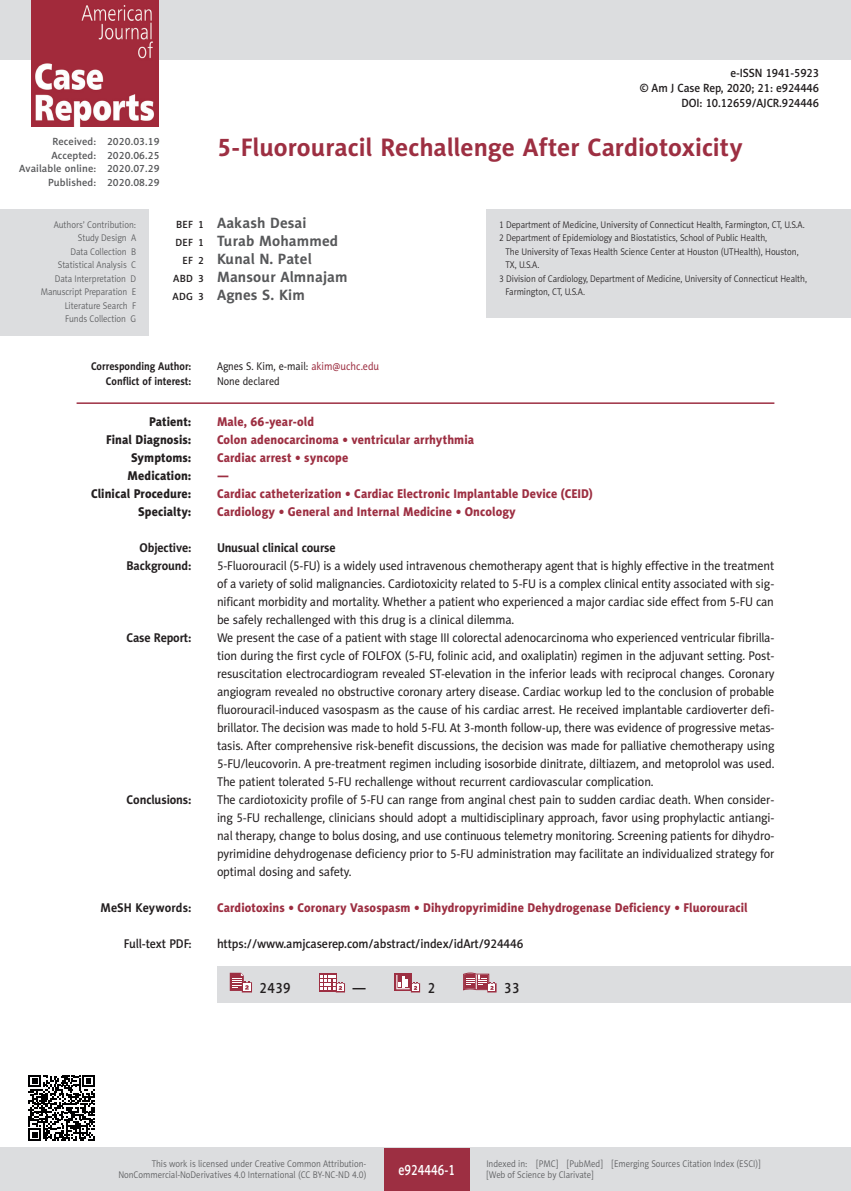
<style>
.page{position:relative;width:851px;height:1191px;background:#fff}
.page>*{position:absolute;margin:0;border:0;box-sizing:border-box;transform-origin:0 0}
.AJCR_Tytul{font:700 25.5px "Naomi Sans EFN";color:#9d2f42}
.AJCR_Autorzy{font:700 15px "Naomi Sans EFN";letter-spacing:.01em;color:#57585a}
.AJCR_e-PAGINA{font:15px "Naomi Sans EFN Medium";color:#fff;scale:.8 1}
.AJCR_dane{font:15px "Naomi Sans EFN Medium";letter-spacing:.03em;color:#231f20;scale:.9 1}
.AJCR_Summary_body{font:12.75px/18px "Naomi Sans EFN";letter-spacing:-.01em;color:#231f20;text-align:justify;scale:.95 1}
.AJCR_keywords{font:12.75px "Naomi Sans EFN Heavy";letter-spacing:.005em;color:#9d2f42;scale:.95 1}
.AJCR_keywords-2{font:12.75px "Naomi Sans EFN Heavy";letter-spacing:.005em;color:#231f20;scale:.95 1}
.AJCR_full_text_pdf{font:12.75px "Naomi Sans EFN Medium";letter-spacing:-.01em;color:#231f20;scale:.95 1}
.AJCR_Summary_body-2{font:700 12.75px "Naomi Sans EFN";letter-spacing:-.01em;color:#231f20;scale:.95 1}
.AJCR_keywords-3{font:700 12.75px "Naomi Sans EFN";letter-spacing:.005em;color:#231f20;scale:.95 1}
.AJCR_full_text_pdf-2{font:12px "Naomi Sans EFN Medium";letter-spacing:-.01em;color:#231f20;scale:.95 1}
.AJCR_Adres{font:11.25px "Naomi Sans EFN";color:#231f20;scale:.9 1}
.AJCR_Adres-2{font:700 11.25px "Naomi Sans EFN";color:#231f20;scale:.9 1}
.t1{font:10.5px "Naomi Sans EFN Medium";letter-spacing:.01em;color:#57585a}
.t2{font:9.75px/11.2px "Naomi Sans EFN Light";color:#57585a;scale:.9 1}
.AJCR_Afiliacja{font:9.75px/13.5px "Naomi Sans EFN Light";color:#231f20;scale:.9 1}
.s1{font-family:"Naomi Sans EFN Medium";font-weight:400;font-size:10.5px;color:#231f20}
.s2{color:#9d2f42}
</style>
<div class="page">
<div style="left:217px;top:966px;width:633px;height:36px;background:#dcdddf"></div>
<svg style="left:230px;top:972px;width:22px;height:20px"></svg>
<div style="left:319px;top:973px;width:17px;height:18px;background:#9d2f42"></div>
<svg style="left:320px;top:974px;width:25px;height:18px"></svg>
<div style="left:394px;top:973px;width:18px;height:18px;background:#9d2f42"></div>
<svg style="left:396px;top:975px;width:24px;height:17px"></svg>
<svg style="left:463px;top:972px;width:33px;height:20px"></svg>
<hr style="left:77px;top:402px;width:697px;height:2px;background:#9d2f42">
<div style="left:0;top:210px;width:149px;height:126px;background:#dcdddf"></div>
<div style="left:486px;top:210px;width:364px;height:108px;background:#dcdddf"></div>
<svg style="left:28px;top:1075px;width:67px;height:66px"></svg>
<div style="left:0;top:0;width:850px;height:60px;background:#dcdddf"></div>
<img style="left:32px;top:0;width:127px;height:127px">
<div style="left:0;top:1148px;width:850px;height:43px;background:#dcdddf"></div>
<div style="left:384px;top:1147px;width:85px;height:43px;background:#9d2f42"></div>
<p class="t1" style="left:52px;top:136px;width:109px">Received: 2020.03.19</p>
<p class="t1" style="left:51px;top:149px;width:110px">Accepted: 2020.06.25</p>
<p class="t1" style="left:19px;top:163px;width:142px">Available online: 2020.07.29</p>
<p class="t1" style="left:48px;top:176px;width:113px">Published: 2020.08.29</p>
<p class="t2" style="left:54px;top:219px;width:93px">Authors’ Contribution:</p>
<p class="t2" style="left:78px;top:232px;width:66px">Study Design A</p>
<p class="t2" style="left:70px;top:246px;width:74px">Data Collection B</p>
<p class="t2" style="left:58px;top:259px;width:89px">Statistical Analysis C</p>
<p class="t2" style="left:55px;top:273px;width:92px">Data Interpretation D</p>
<p class="t2" style="left:41px;top:286px;width:107px">Manuscript Preparation E</p>
<p class="t2" style="left:65px;top:300px;width:81px">Literature Search F</p>
<p class="t2" style="left:65px;top:313px;width:80px">Funds Collection G</p>
<p class="AJCR_full_text_pdf-2" style="left:730px;top:66px;width:95px">e-ISSN 1941-5923</p>
<p class="AJCR_full_text_pdf-2" style="left:639px;top:81px;width:190px">© Am J Case Rep, 2020; 21: e924446</p>
<p class="AJCR_full_text_pdf-2" style="left:681px;top:96px;width:146px">DOI: 10.12659/AJCR.924446</p>
<p class="AJCR_Tytul" style="left:217px;top:132px;width:527px">5-Fluorouracil Rechallenge After Cardiotoxicity</p>
<p class="AJCR_Autorzy" style="left:176px;top:214px;width:132px"><span class="s1">BEF 1</span> Aakash Desai</p>
<p class="AJCR_Autorzy" style="left:176px;top:232px;width:164px"><span class="s1">DEF 1</span> Turab Mohammed</p>
<p class="AJCR_Autorzy" style="left:182px;top:250px;width:131px"><span class="s1">EF 2</span> Kunal N. Patel</p>
<p class="AJCR_Autorzy" style="left:173px;top:268px;width:176px"><span class="s1">ABD 3</span> Mansour Almnajam</p>
<p class="AJCR_Autorzy" style="left:172px;top:286px;width:134px"><span class="s1">ADG 3</span> Agnes S. Kim</p>
<p class="AJCR_Afiliacja" style="left:499px;top:218px;width:341px">1 Department of Medicine, University of Connecticut Health, Farmington, CT, U.S.A.</p>
<p class="AJCR_Afiliacja" style="left:505px;top:231px;width:327px;text-indent:-6px">2 Department of Epidemiology and Biostatistics, School of Public Health,<br>The University of Texas Health Science Center at Houston (UTHealth), Houston,<br>TX, U.S.A.</p>
<p class="AJCR_Afiliacja" style="left:505px;top:272px;width:336px;text-indent:-6px">3 Division of Cardiology, Department of Medicine, University of Connecticut Health,<br>Farmington, CT, U.S.A.</p>
<p class="AJCR_Adres-2" style="left:91px;top:359px;width:113px">Corresponding Author:</p>
<p class="AJCR_Adres" style="left:217px;top:359px;width:182px">Agnes S. Kim, e-mail: <span class="s2">akim@uchc.edu</span></p>
<p class="AJCR_Adres-2" style="left:106px;top:375px;width:97px">Conflict of interest:</p>
<p class="AJCR_Adres" style="left:217px;top:375px;width:71px">None declared</p>
<p class="AJCR_keywords-2" style="left:149px;top:414px;width:46px">Patient:</p>
<p class="AJCR_keywords" style="left:217px;top:414px;width:104px">Male, 66-year-old</p>
<p class="AJCR_keywords-2" style="left:106px;top:432px;width:91px">Final Diagnosis:</p>
<p class="AJCR_keywords" style="left:217px;top:432px;width:272px">Colon adenocarcinoma • ventricular arrhythmia</p>
<p class="AJCR_keywords-2" style="left:131px;top:450px;width:65px">Symptoms:</p>
<p class="AJCR_keywords" style="left:217px;top:450px;width:140px">Cardiac arrest • syncope</p>
<p class="AJCR_keywords-2" style="left:128px;top:468px;width:69px">Medication:</p>
<p class="AJCR_keywords" style="left:217px;top:468px;width:14px">—</p>
<p class="AJCR_keywords-2" style="left:91px;top:486px;width:107px">Clinical Procedure:</p>
<p class="AJCR_keywords" style="left:217px;top:486px;width:397px">Cardiac catheterization • Cardiac Electronic Implantable Device (CEID)</p>
<p class="AJCR_keywords-2" style="left:138px;top:504px;width:58px">Specialty:</p>
<p class="AJCR_keywords" style="left:217px;top:504px;width:316px">Cardiology • General and Internal Medicine • Oncology</p>
<p class="AJCR_Summary_body-2" style="left:139px;top:540px;width:56px">Objective:</p>
<p class="AJCR_Summary_body-2" style="left:217px;top:540px;width:126px">Unusual clinical course</p>
<p class="AJCR_Summary_body-2" style="left:126px;top:558px;width:70px">Background:</p>
<p class="AJCR_Summary_body" style="left:217px;top:557px;width:588px">5-Fluorouracil (5-FU) is a widely used intravenous chemotherapy agent that is highly effective in the treatment of a variety of solid malignancies. Cardiotoxicity related to 5-FU is a complex clinical entity associated with sig&shy;nificant morbidity and mortality. Whether a patient who experienced a major cardiac side effect from 5-FU can be safely rechallenged with this drug is a clinical dilemma.</p>
<p class="AJCR_Summary_body-2" style="left:126px;top:630px;width:70px">Case Report:</p>
<p class="AJCR_Summary_body" style="left:217px;top:629px;width:588px">We present the case of a patient with stage III colorectal adenocarcinoma who experienced ventricular fibrilla&shy;tion during the first cycle of FOLFOX (5-FU, folinic acid, and oxaliplatin) regimen in the adjuvant setting. Post&shy;resuscitation electrocardiogram revealed ST-elevation in the inferior leads with reciprocal changes. Coronary angiogram revealed no obstructive coronary artery disease. Cardiac workup led to the conclusion of probable fluorouracil-induced vasospasm as the cause of his cardiac arrest. He received implantable cardioverter defi&shy;brillator. The decision was made to hold 5-FU. At 3-month follow-up, there was evidence of progressive metas&shy;tasis. After comprehensive risk-benefit discussions, the decision was made for palliative chemotherapy using 5-FU/leucovorin. A pre-treatment regimen including isosorbide dinitrate, diltiazem, and metoprolol was used.<br>The patient tolerated 5-FU rechallenge without recurrent cardiovascular complication.</p>
<p class="AJCR_Summary_body-2" style="left:127px;top:792px;width:70px">Conclusions:</p>
<p class="AJCR_Summary_body" style="left:217px;top:791px;width:588px">The cardiotoxicity profile of 5-FU can range from anginal chest pain to sudden cardiac death. When consider&shy;ing 5-FU rechallenge, clinicians should adopt a multidisciplinary approach, favor using prophylactic antiangi&shy;nal therapy, change to bolus dosing, and use continuous telemetry monitoring. Screening patients for dihydro&shy;pyrimidine dehydrogenase deficiency prior to 5-FU administration may facilitate an individualized strategy for optimal dosing and safety.</p>
<p class="AJCR_keywords-3" style="left:100px;top:900px;width:97px">MeSH Keywords:</p>
<p class="AJCR_keywords" style="left:217px;top:900px;width:560px">Cardiotoxins • Coronary Vasospasm • Dihydropyrimidine Dehydrogenase Deficiency • Fluorouracil</p>
<p class="AJCR_full_text_pdf" style="left:124px;top:936px;width:73px">Full-text PDF:</p>
<p class="AJCR_full_text_pdf" style="left:217px;top:936px;width:324px">https://www.amjcaserep.com/abstract/index/idArt/924446</p>
<p class="AJCR_dane" style="left:259px;top:978px;width:36px">2439</p>
<p class="AJCR_dane" style="left:352px;top:978px;width:16px">—</p>
<p class="AJCR_dane" style="left:427px;top:978px;width:10px">2</p>
<p class="AJCR_dane" style="left:504px;top:978px;width:19px">33</p>
<p class="t2" style="left:118px;top:1158px;width:277px;text-align:right">This work is licensed under Creative Common Attribution-<br>NonCommercial-NoDerivatives 4.0 International (CC BY-NC-ND 4.0)</p>
<p class="AJCR_e-PAGINA" style="left:398px;top:1160px;width:72px">e924446-1</p>
<p class="t2" style="left:486px;top:1158px;width:306px">Indexed in: [PMC] [PubMed] [Emerging Sources Citation Index (ESCI)] [Web of Science by Clarivate]</p>
</div>
